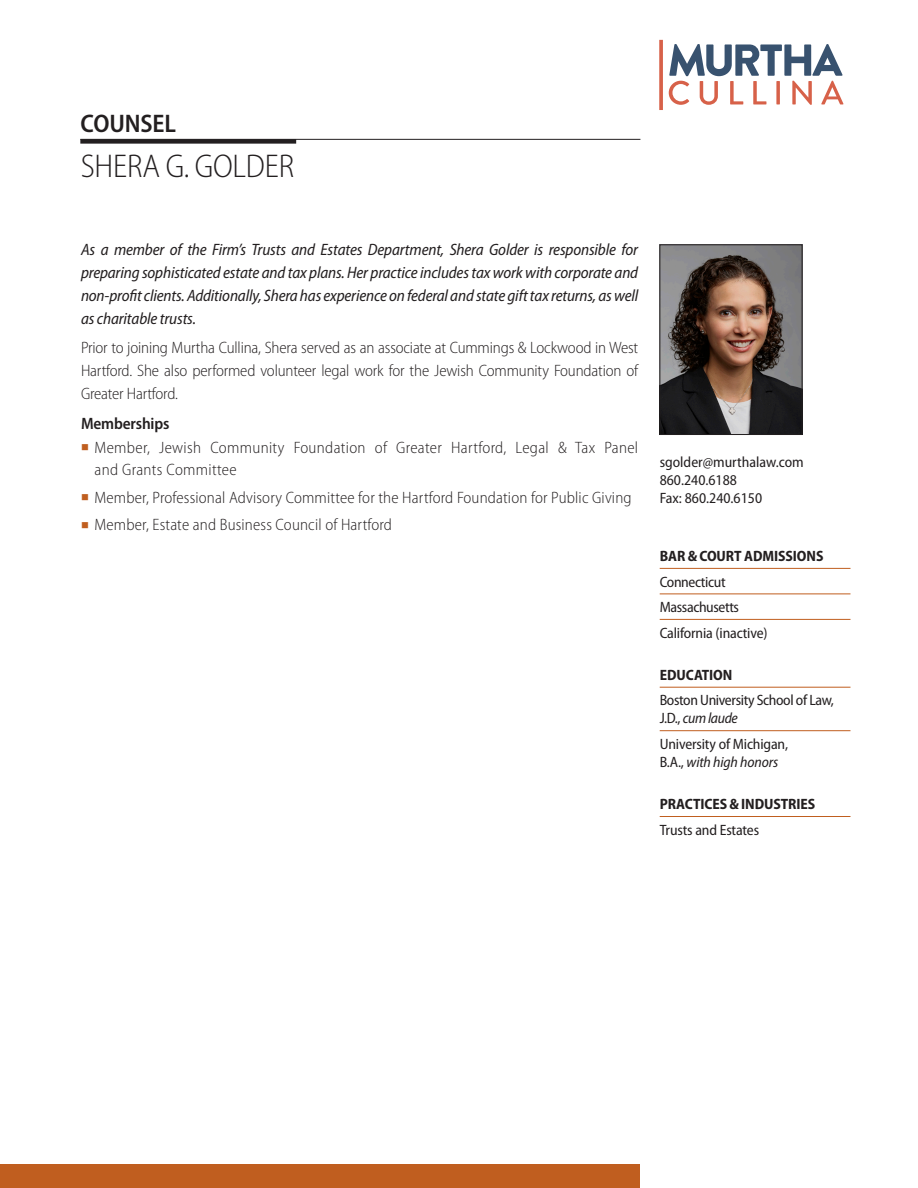
<style>
.page{position:relative;width:918px;height:1188px;background:#fff}
.page>*{position:absolute;margin:0;border:0;box-sizing:border-box;transform-origin:0 0}
.Attorney_name{font:300 semi-condensed 33px "Myriad Pro";letter-spacing:-.005em;color:#231f20}
.t1{font:600 semi-condensed 25.5px "Myriad Pro";letter-spacing:-.005em;color:#231f20}
.Intro_paragaph__ital{font:italic semi-condensed 16.5px/22.8px "Myriad Pro";letter-spacing:-.01em;color:#231f20;text-align:justify}
.Bulletted_paragraph{font:300 semi-condensed 16.5px/22.8px "Myriad Pro";letter-spacing:.01em;color:#231f20}
.Body_copy{font:300 semi-condensed 16.5px/22.8px "Myriad Pro";letter-spacing:-.01em;color:#231f20;text-align:justify}
.C_Lc_subhead{font:600 semi-condensed 16.5px "Myriad Pro";letter-spacing:-.01em;color:#231f20}
.Sidebar__content_w_o{font:semi-condensed 15px/18px "Myriad Pro";letter-spacing:-.01em;color:#231f20}
.Sidebar__content_wit{font:semi-condensed 15px/18px "Myriad Pro";letter-spacing:-.025em;color:#231f20}
.Photo_caption{font:semi-condensed 15px/18px "Myriad Pro";color:#231f20}
.Sidebar_head{font:700 semi-condensed 15px "Myriad Pro";letter-spacing:-.005em;color:#231f20}
.s1{color:#c05e1f}
.s2{font-style:italic}
</style>
<div class="page">
<img style="left:662px;top:247px;width:138px;height:186px">
<div style="left:660px;top:245px;width:142px;height:190px;border:1px solid #231f20"></div>
<hr style="left:660px;top:568px;width:190px;height:1px;background:#c05e1f">
<hr style="left:660px;top:593px;width:190px;height:1px;background:#c05e1f">
<hr style="left:660px;top:619px;width:190px;height:1px;background:#c05e1f">
<hr style="left:660px;top:687px;width:190px;height:1px;background:#c05e1f">
<hr style="left:660px;top:730px;width:190px;height:1px;background:#c05e1f">
<hr style="left:660px;top:816px;width:190px;height:1px;background:#c05e1f">
<hr style="left:80px;top:139px;width:560px;height:1px;background:#231f20">
<div style="left:80px;top:139px;width:216px;height:5px;background:#231f20"></div>
<div style="left:0;top:1164px;width:640px;height:24px;background:#c05e1f"></div>
<svg style="left:669px;top:44px;width:174px;height:61px"></svg>
<svg style="left:659px;top:40px;width:4px;height:70px"></svg>
<p class="t1" style="left:81px;top:108px;width:97px">COUNSEL</p>
<p class="Attorney_name" style="left:81px;top:147px;width:215px">SHERA G. GOLDER</p>
<p class="Intro_paragaph__ital" style="left:81px;top:238px;width:559px">As a member of the Firm’s Trusts and Estates Department, Shera Golder is responsible for preparing sophisticated estate and tax plans. Her practice includes tax work with corporate and non-profit clients. Additionally, Shera has experience on federal and state gift tax returns, as well as charitable trusts.</p>
<p class="Body_copy" style="left:81px;top:336px;width:559px">Prior to joining Murtha Cullina, Shera served as an associate at Cummings &amp; Lockwood in West Hartford. She also performed volunteer legal work for the Jewish Community Foundation of Greater Hartford.</p>
<p class="C_Lc_subhead" style="left:81px;top:413px;width:90px">Memberships</p>
<p class="Bulletted_paragraph" style="left:94px;top:436px;width:545px;text-indent:-14px"><span class="s1">■</span> Member, Jewish Community Foundation of Greater Hartford, Legal &amp; Tax Panel and Grants Committee</p>
<p class="Bulletted_paragraph" style="left:81px;top:486px;width:552px"><span class="s1">■</span> Member, Professional Advisory Committee for the Hartford Foundation for Public Giving</p>
<p class="Bulletted_paragraph" style="left:81px;top:513px;width:313px"><span class="s1">■</span> Member, Estate and Business Council of Hartford</p>
<p class="Photo_caption" style="left:660px;top:452px;width:146px">sgolder@murthalaw.com<br>860.240.6188<br>Fax: 860.240.6150</p>
<p class="Sidebar_head" style="left:660px;top:546px;width:165px">BAR &amp; COURT ADMISSIONS</p>
<p class="Sidebar__content_wit" style="left:660px;top:572px;width:67px">Connecticut</p>
<p class="Sidebar__content_wit" style="left:660px;top:598px;width:81px">Massachusetts</p>
<p class="Sidebar__content_w_o" style="left:660px;top:623px;width:109px">California (inactive)</p>
<p class="Sidebar_head" style="left:660px;top:665px;width:74px">EDUCATION</p>
<p class="Sidebar__content_wit" style="left:660px;top:691px;width:176px">Boston University School of Law,<br>J.D., <span class="s2">cum laude</span></p>
<p class="Sidebar__content_w_o" style="left:660px;top:735px;width:130px">University of Michigan,<br>B.A., <span class="s2">with high honors</span></p>
<p class="Sidebar_head" style="left:660px;top:795px;width:157px">PRACTICES &amp; INDUSTRIES</p>
<p class="Sidebar__content_w_o" style="left:660px;top:821px;width:101px">Trusts and Estates</p>
</div>
